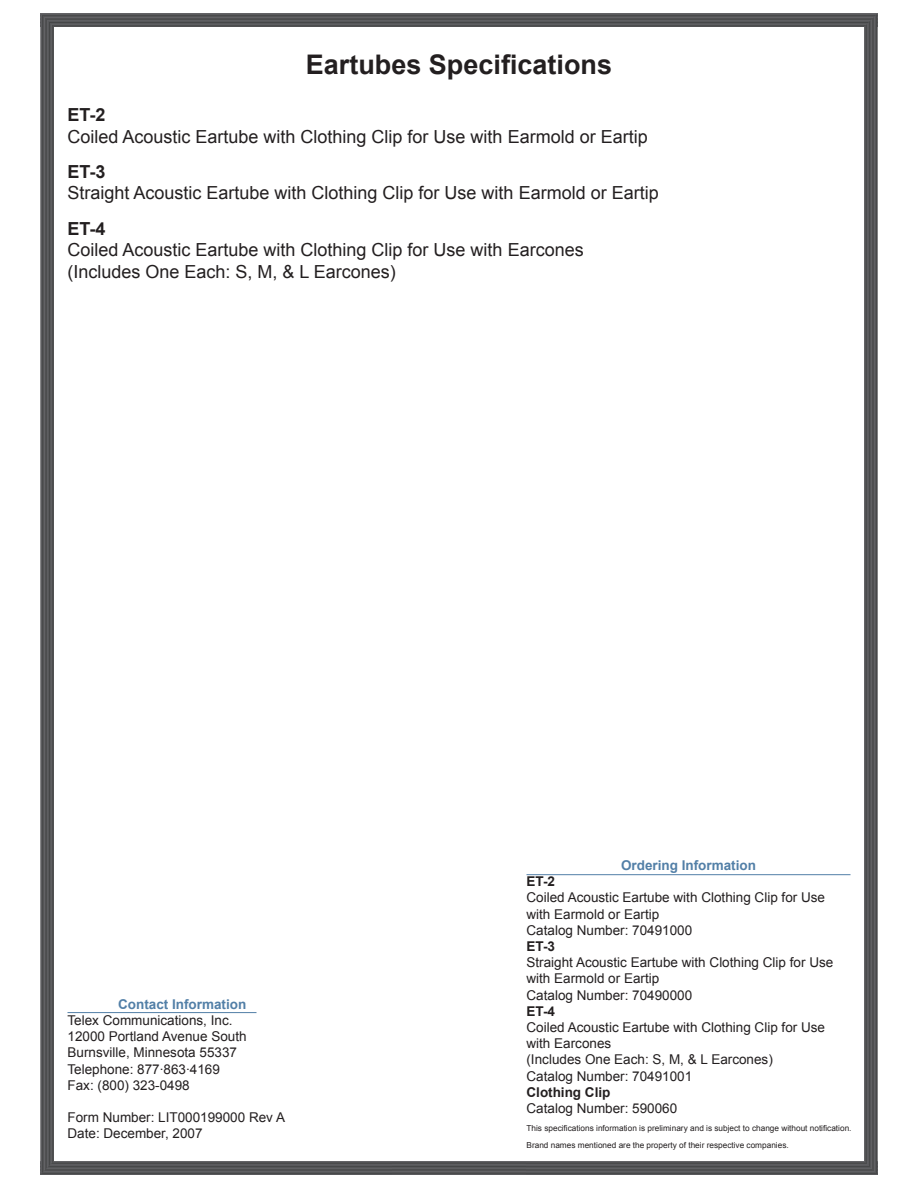
<style>
.page{position:relative;width:918px;height:1188px;background:#fff}
.page>*{position:absolute;margin:0;border:0;box-sizing:border-box;transform-origin:0 0}
.Product_Name{font:700 27px "Arial";color:#231f20}
.Feature{font:18px/21.6px "Arial";color:#231f20}
.Subheader{font:700 18px "Arial";color:#231f20}
.Baseline_Details{font:13.5px/16.2px "Arial";color:#231f20}
.Baseline_Header{font:700 13.5px "Arial";color:#527fa7}
.Baseline_Product_Nam{font:700 13.5px "Arial";color:#231f20}
.Disclaimer{font:8.25px "Arial";color:#231f20}
</style>
<div class="page">
<svg style="left:391px;top:1161px;width:135px;height:13px;background:#545457"></svg>
<svg style="left:54px;top:14px;width:810px;height:13px;background:#535456"></svg>
<svg style="left:526px;top:1161px;width:338px;height:13px;background:#545457"></svg>
<svg style="left:54px;top:1161px;width:337px;height:13px;background:#545457"></svg>
<svg style="left:864px;top:14px;width:14px;height:1160px;background:#545557"></svg>
<svg style="left:40px;top:14px;width:14px;height:1160px;background:#5a5b5c"></svg>
<hr style="left:526px;top:874px;width:324px;height:1px;background:#527fa7">
<hr style="left:68px;top:1012px;width:188px;height:1px;background:#527fa7">
<p class="Product_Name" style="left:306px;top:46px;width:308px">Eartubes Specifications</p>
<p class="Subheader" style="left:68px;top:103px;width:40px">ET-2</p>
<p class="Feature" style="left:68px;top:126px;width:582px">Coiled Acoustic Eartube with Clothing Clip for Use with Earmold or Eartip</p>
<p class="Subheader" style="left:68px;top:160px;width:40px">ET-3</p>
<p class="Feature" style="left:68px;top:182px;width:593px">Straight Acoustic Eartube with Clothing Clip for Use with Earmold or Eartip</p>
<p class="Subheader" style="left:68px;top:216px;width:40px">ET-4</p>
<p class="Feature" style="left:68px;top:239px;width:518px">Coiled Acoustic Eartube with Clothing Clip for Use with Earcones (Includes One Each: S, M, &amp; L Earcones)</p>
<p class="Baseline_Header" style="left:118px;top:995px;width:130px">Contact Information</p>
<p class="Baseline_Details" style="left:68px;top:1012px;width:167px">Telex Communications, Inc.</p>
<p class="Baseline_Details" style="left:68px;top:1028px;width:181px">12000 Portland Avenue South</p>
<p class="Baseline_Details" style="left:68px;top:1045px;width:171px">Burnsville, Minnesota 55337</p>
<p class="Baseline_Details" style="left:68px;top:1061px;width:154px">Telephone: 877·863·4169</p>
<p class="Baseline_Details" style="left:68px;top:1077px;width:124px">Fax: (800) 323-0498</p>
<p class="Baseline_Details" style="left:68px;top:1109px;width:219px">Form Number: LIT000199000 Rev A</p>
<p class="Baseline_Details" style="left:68px;top:1126px;width:137px">Date: December, 2007</p>
<p class="Baseline_Header" style="left:621px;top:856px;width:137px">Ordering Information</p>
<p class="Baseline_Product_Nam" style="left:526px;top:873px;width:30px">ET-2</p>
<p class="Baseline_Details" style="left:526px;top:890px;width:300px">Coiled Acoustic Eartube with Clothing Clip for Use with Earmold or Eartip</p>
<p class="Baseline_Details" style="left:526px;top:922px;width:167px">Catalog Number: 70491000</p>
<p class="Baseline_Product_Nam" style="left:526px;top:937px;width:30px">ET-3</p>
<p class="Baseline_Details" style="left:526px;top:955px;width:308px">Straight Acoustic Eartube with Clothing Clip for Use with Earmold or Eartip</p>
<p class="Baseline_Details" style="left:526px;top:987px;width:167px">Catalog Number: 70490000</p>
<p class="Baseline_Product_Nam" style="left:526px;top:1002px;width:30px">ET-4</p>
<p class="Baseline_Details" style="left:526px;top:1019px;width:300px">Coiled Acoustic Eartube with Clothing Clip for Use with Earcones<br>(Includes One Each: S, M, &amp; L Earcones)</p>
<p class="Baseline_Details" style="left:526px;top:1068px;width:167px">Catalog Number: 70491001</p>
<p class="Baseline_Product_Nam" style="left:526px;top:1083px;width:85px">Clothing Clip</p>
<p class="Baseline_Details" style="left:526px;top:1100px;width:152px">Catalog Number: 590060</p>
<p class="Disclaimer" style="left:526px;top:1123px;width:327px">This specifications information is preliminary and is subject to change without notification.</p>
<p class="Disclaimer" style="left:526px;top:1139px;width:264px">Brand names mentioned are the property of their respective companies.</p>
</div>
